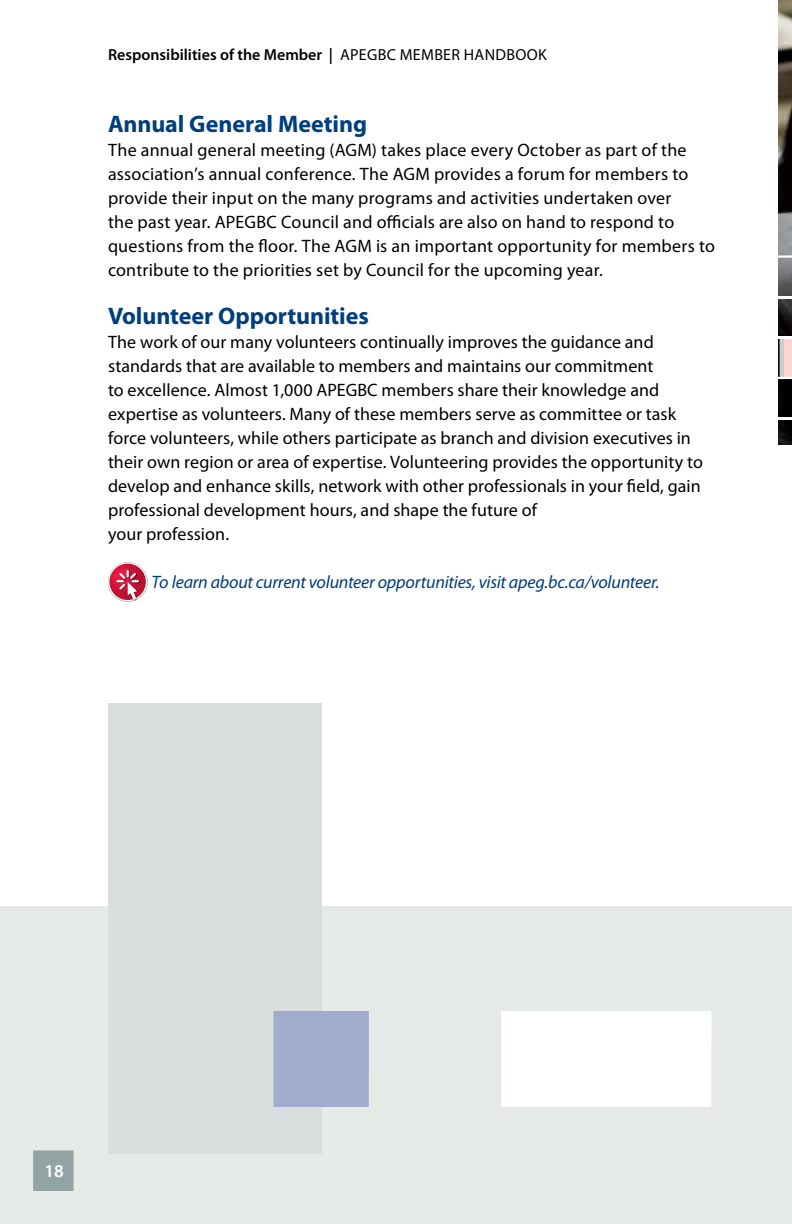
<style>
.page{position:relative;width:792px;height:1224px;background:#fff}
.page>*{position:absolute;margin:0;border:0;box-sizing:border-box;transform-origin:0 0}
.t1{font:700 24px "Myriad Pro";letter-spacing:-.005em;color:#003e7e}
.t2{font:18px/24px "Myriad Pro";letter-spacing:.005em;color:#000}
.t3{font:italic 18px "Myriad Pro";letter-spacing:-.015em;color:#003e7e}
.t4{font:600 18px "Myriad Pro";color:#fff}
.t5{font:600 16px "Myriad Pro";color:#000}
.t6{font:16px "Myriad Pro";color:#000}
.s1{font-weight:400}
</style>
<div class="page">
<img style="left:778px;top:0;width:14px;height:444px">
<div style="left:0;top:906px;width:792px;height:318px;background:#e6eae6"></div>
<div style="left:108px;top:703px;width:213px;height:450px;background:#d9dddd"></div>
<div style="left:274px;top:1011px;width:95px;height:96px;background:#a0abcd"></div>
<div style="left:501px;top:1011px;width:210px;height:96px;background:#fff"></div>
<svg style="left:108px;top:562px;width:40px;height:40px"></svg>
<div style="left:108px;top:562px;width:39px;height:40px;background:#d0cfcf;border-radius:50%"></div>
<svg style="left:108px;top:562px;width:39px;height:39px"></svg>
<svg style="left:109px;top:564px;width:37px;height:36px"></svg>
<img style="left:127px;top:600px;width:10px;height:2px">
<svg style="left:116px;top:569px;width:25px;height:31px"></svg>
<svg style="left:33px;top:1150px;width:41px;height:41px;background:#94a4a4"></svg>
<svg style="left:780px;top:339px;width:12px;height:38px"></svg>
<hr style="left:774px;top:255px;width:18px;height:3px;background:#fff">
<svg style="left:778px;top:296px;width:14px;height:2px"></svg>
<hr style="left:774px;top:336px;width:18px;height:3px;background:#fff">
<svg style="left:778px;top:377px;width:14px;height:2px"></svg>
<hr style="left:774px;top:417px;width:18px;height:3px;background:#fff">
<p class="t5" style="left:108px;top:44px;width:367px">Responsibilities of the Member | <span class="s1">APEGBC Member Han</span></p>
<p class="t6" style="left:496px;top:45px;width:53px">dbook</p>
<h1 class="t1" style="left:108px;top:109px;width:261px">Annual General Meeting</h1>
<p class="t2" style="left:108px;top:138px;width:609px">The annual general meeting (AGM) takes place every October as part of the association’s annual conference. The AGM provides a forum for members to provide their input on the many programs and activities undertaken over<br>the past year. APEGBC Council and officials are also on hand to respond to questions from the floor. The AGM is an important opportunity for members to contribute to the priorities set by Council for the upcoming year.</p>
<h1 class="t1" style="left:108px;top:301px;width:262px">Volunteer Opportunities</h1>
<p class="t2" style="left:108px;top:330px;width:597px">The work of our many volunteers continually improves the guidance and standards that are available to members and maintains our commitment<br>to excellence. Almost 1,000 APEGBC members share their knowledge and expertise as volunteers. Many of these members serve as committee or task force volunteers, while others participate as branch and division executives in their own region or area of expertise. Volunteering provides the opportunity to develop and enhance skills, network with other professionals in your field, gain professional development hours, and shape the future of<br>your profession.</p>
<p class="t3" style="left:152px;top:571px;width:510px">To learn about current volunteer opportunities, visit apeg.bc.ca/volunteer.</p>
<p class="t4" style="left:44px;top:1160px;width:21px">18</p>
</div>
